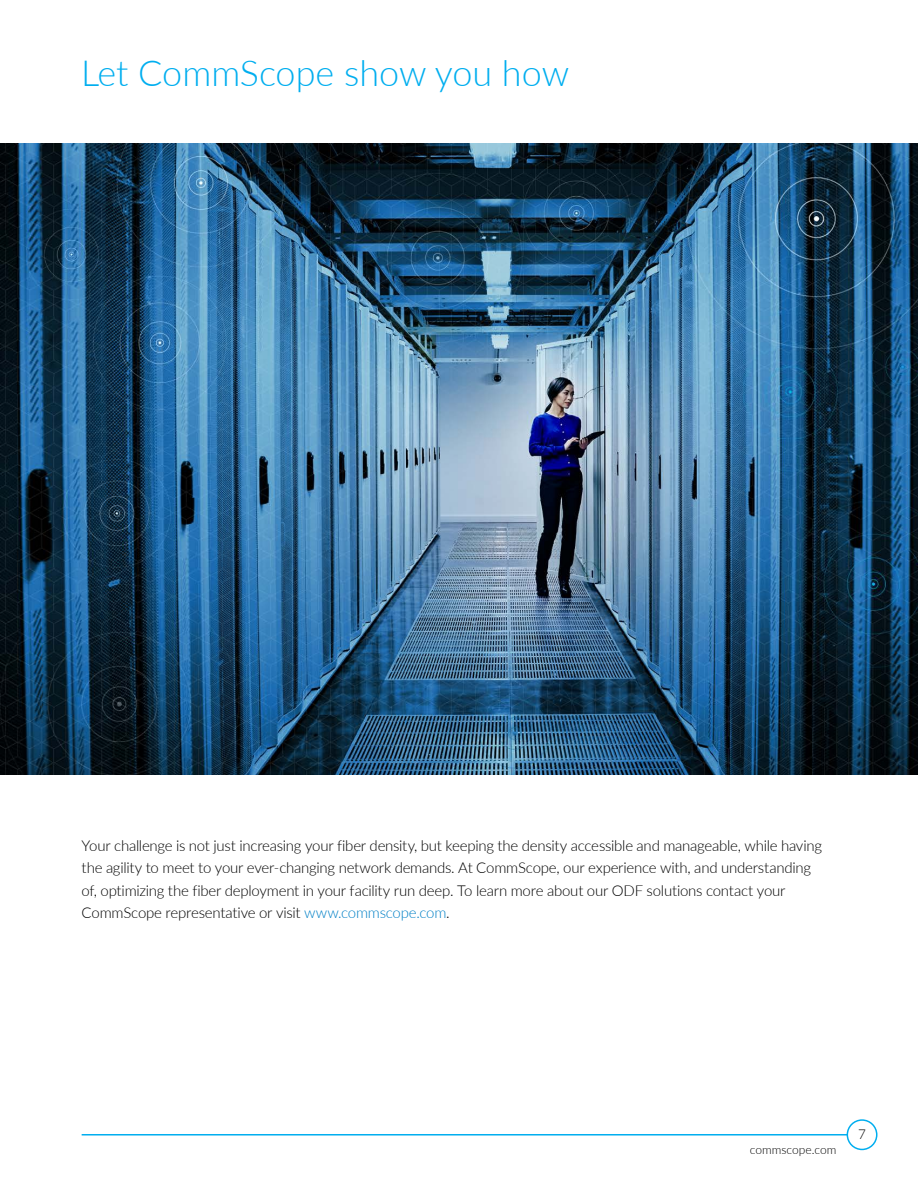
<style>
.page{position:relative;width:918px;height:1188px;background:#fff}
.page>*{position:absolute;margin:0;border:0;box-sizing:border-box;transform-origin:0 0}
.t1{font:300 36px "Lato";color:#00aeef}
.t2{font:300 15px/22.5px "Lato";letter-spacing:-.015em;color:#000}
.t3{font:300 13.5px "Lato";color:#000}
.t4{font:300 12px "Lato";color:#000}
.s1{color:#0080c6}
</style>
<div class="page">
<hr style="left:82px;top:1134px;width:766px;height:2px;background:#00aeef">
<div style="left:847px;top:1119px;width:31px;height:31px;border:2px solid #00aeef;border-radius:50%"></div>
<img style="left:0;top:144px;width:918px;height:630px">
<h1 class="t1" style="left:81px;top:48px;width:490px">Let CommScope show you how</h1>
<p class="t2" style="left:82px;top:833px;width:742px">Your challenge is not just increasing your fiber density, but keeping the density accessible and manageable, while having the agility to meet to your ever-changing network demands. At CommScope, our experience with, and understanding of, optimizing the fiber deployment in your facility run deep. To learn more about our ODF solutions contact your CommScope representative or visit <span class="s1">www.commscope.com</span>.</p>
<p class="t4" style="left:750px;top:1142px;width:88px">commscope.com</p>
<p class="t3" style="left:858px;top:1125px;width:9px">7</p>
</div>
